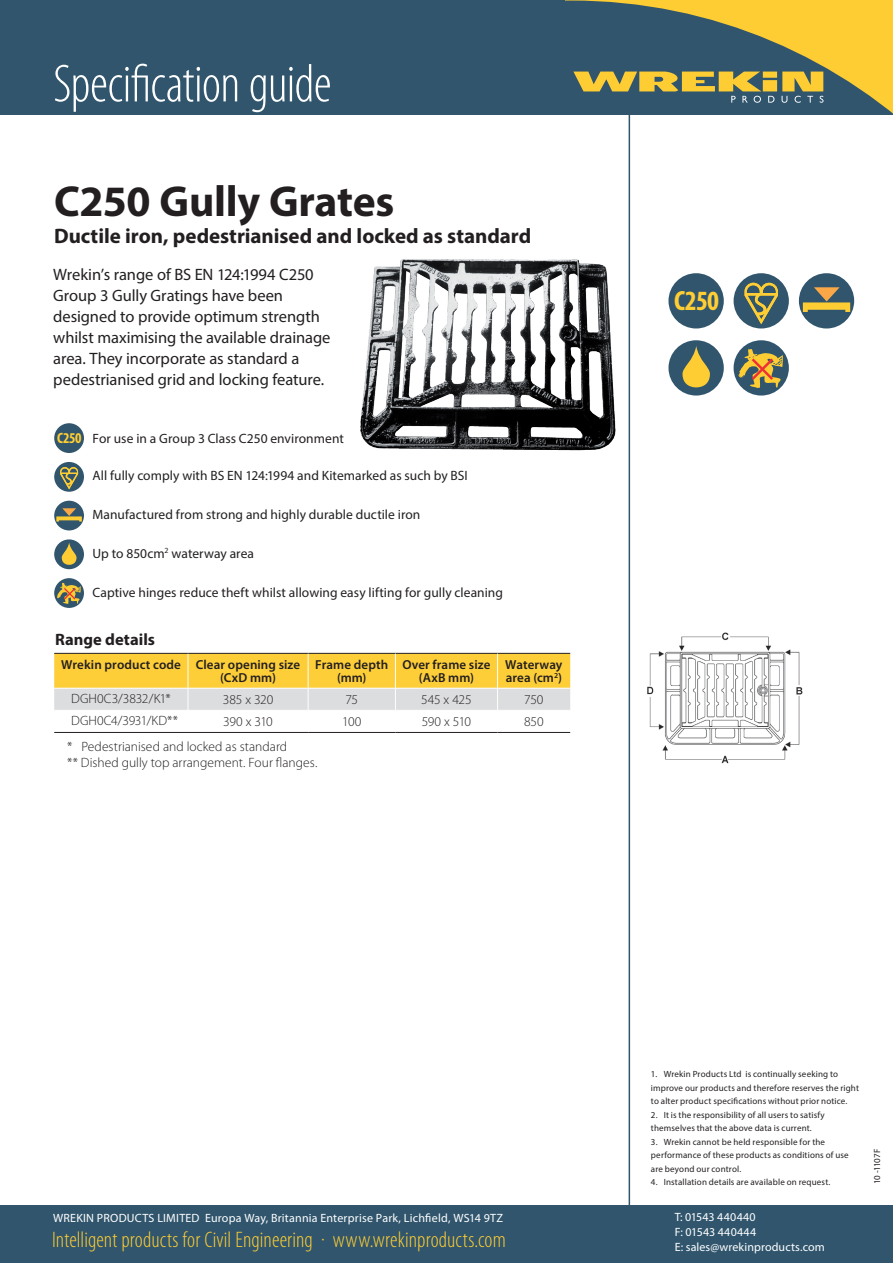
<style>
.page{position:relative;width:893px;height:1263px;background:#fff}
.page>*{position:absolute;margin:0;border:0;box-sizing:border-box;transform-origin:0 0}
.t1{font:300 condensed 54px "Myriad Pro";letter-spacing:-.01em;color:#fff}
.t2{font:700 43.5px "Myriad Pro";letter-spacing:-.01em;color:#231f20}
.t3{font:700 condensed 27.9px "Myriad Pro";color:#ffce34}
.t4{font:300 condensed 22.5px "Myriad Pro";letter-spacing:.005em;color:#fecd33}
.t5{font:700 21px "Myriad Pro";color:#231f20}
.t6{font:16.5px/21px "Myriad Pro";letter-spacing:-.005em;color:#231f20}
.t7{font:700 16.5px "Myriad Pro";color:#231f20}
.t8{font:700 condensed 15px "Myriad Pro";color:#ffce34}
.Bullet_points{font:13.5px "Myriad Pro";color:#231f20}
.Table_contents_centr{font:300 13.5px "Myriad Pro";color:#231f20}
.Table_contents_left{font:300 13.5px "Myriad Pro";color:#231f20}
.Table_header{font:600 13.05px/13px "Myriad Pro";letter-spacing:.005em;color:#231f20;text-align:center}
.t9{font:12px/15px "Myriad Pro";letter-spacing:.015em;color:#fff}
.t10{font:9px/13.5px "Myriad Pro";letter-spacing:.015em;color:#231f20}
</style>
<div class="page">
<svg style="left:564px;top:0;width:329px;height:115px;background:#838655"></svg>
<div style="left:0;top:0;width:564px;height:115px;background:#30556d"></div>
<div style="left:0;top:1205px;width:893px;height:58px;background:#30556d"></div>
<hr style="left:629px;top:111px;width:1px;height:1114px;background:#30556d">
<div style="left:54px;top:501px;width:30px;height:29px;background:#30556d;border-radius:50%"></div>
<svg style="left:56px;top:508px;width:26px;height:13px"></svg>
<div style="left:54px;top:462px;width:30px;height:30px;background:#30556d;border-radius:50%"></div>
<svg style="left:60px;top:467px;width:18px;height:22px"></svg>
<div style="left:54px;top:423px;width:30px;height:30px;background:#30556d;border-radius:50%"></div>
<div style="left:54px;top:539px;width:30px;height:30px;background:#30556d;border-radius:50%"></div>
<svg style="left:62px;top:542px;width:15px;height:23px"></svg>
<svg style="left:54px;top:578px;width:30px;height:30px"></svg>
<svg style="left:57px;top:583px;width:24px;height:21px"></svg>
<div style="left:734px;top:273px;width:55px;height:55px;background:#30556d;border-radius:50%"></div>
<svg style="left:744px;top:283px;width:34px;height:41px"></svg>
<div style="left:668px;top:273px;width:56px;height:55px;background:#30556d;border-radius:50%"></div>
<div style="left:799px;top:273px;width:55px;height:55px;background:#30556d;border-radius:50%"></div>
<svg style="left:803px;top:287px;width:47px;height:25px"></svg>
<div style="left:668px;top:340px;width:56px;height:56px;background:#30556d;border-radius:50%"></div>
<svg style="left:682px;top:346px;width:28px;height:41px"></svg>
<div style="left:734px;top:340px;width:55px;height:56px;background:#30556d;border-radius:50%"></div>
<svg style="left:739px;top:349px;width:44px;height:39px"></svg>
<img style="left:360px;top:240px;width:271px;height:226px">
<svg style="left:54px;top:653px;width:516px;height:79px"></svg>
<hr style="left:54px;top:732px;width:134px;height:1px;background:#231f20">
<hr style="left:188px;top:732px;width:120px;height:1px;background:#231f20">
<hr style="left:308px;top:732px;width:87px;height:1px;background:#231f20">
<hr style="left:395px;top:732px;width:103px;height:1px;background:#231f20">
<hr style="left:498px;top:732px;width:72px;height:1px;background:#231f20">
<img style="left:647px;top:632px;width:156px;height:132px">
<h1 class="t1" style="left:53px;top:55px;width:280px">Specification guide</h1>
<p class="t2" style="left:54px;top:173px;width:342px">C250 Gully Grates</p>
<p class="t5" style="left:54px;top:222px;width:479px">Ductile iron, pedestrianised and locked as standard</p>
<p class="t6" style="left:53px;top:264px;width:279px">Wrekin’s range of BS EN 124:1994 C250<br>Group 3 Gully Gratings have been designed to provide optimum strength whilst maximising the available drainage area. They incorporate as standard a pedestrianised grid and locking feature.</p>
<p class="t8" style="left:57px;top:429px;width:26px">C250</p>
<p class="Bullet_points" style="left:93px;top:430px;width:253px">For use in a Group 3 Class C250 environment</p>
<p class="Bullet_points" style="left:93px;top:467px;width:377px">All fully comply with BS EN 124:1994 and Kitemarked as such by BSI</p>
<p class="Bullet_points" style="left:93px;top:506px;width:329px">Manufactured from strong and highly durable ductile iron</p>
<p class="Bullet_points" style="left:93px;top:545px;width:163px">Up to 850cm<sup>2</sup> waterway area</p>
<p class="Bullet_points" style="left:93px;top:584px;width:412px">Captive hinges reduce theft whilst allowing easy lifting for gully cleaning</p>
<p class="t7" style="left:55px;top:629px;width:101px">Range details</p>
<p class="Table_header" style="left:61px;top:658px;width:121px">Wrekin product code</p>
<p class="Table_header" style="left:196px;top:658px;width:106px">Clear opening size (CxD mm)</p>
<p class="Table_header" style="left:315px;top:658px;width:74px">Frame depth (mm)</p>
<p class="Table_header" style="left:402px;top:658px;width:90px">Over frame size (AxB mm)</p>
<p class="Table_header" style="left:505px;top:658px;width:59px">Waterway</p>
<p class="Table_header" style="left:506px;top:671px;width:58px">area (cm<sup>2</sup>)</p>
<p class="Table_contents_left" style="left:71px;top:691px;width:101px">DGH0C3/3832/K1*</p>
<p class="Table_contents_centr" style="left:223px;top:692px;width:52px">385 x 320</p>
<p class="Table_contents_centr" style="left:345px;top:692px;width:14px">75</p>
<p class="Table_contents_centr" style="left:421px;top:692px;width:52px">545 x 425</p>
<p class="Table_contents_centr" style="left:524px;top:692px;width:21px">750</p>
<p class="Table_contents_left" style="left:71px;top:713px;width:108px">DGH0C4/3931/KD**</p>
<p class="Table_contents_centr" style="left:223px;top:714px;width:51px">390 x 310</p>
<p class="Table_contents_centr" style="left:342px;top:714px;width:21px">100</p>
<p class="Table_contents_centr" style="left:422px;top:714px;width:51px">590 x 510</p>
<p class="Table_contents_centr" style="left:524px;top:714px;width:21px">850</p>
<p class="Table_contents_centr" style="left:67px;top:739px;width:221px">* Pedestrianised and locked as standard</p>
<p class="Table_contents_centr" style="left:67px;top:755px;width:252px">** Dished gully top arrangement. Four flanges.</p>
<p class="t3" style="left:674px;top:283px;width:46px">C250</p>
<h3 class="t9" style="left:53px;top:1210px;width:451px">WREKIN PRODUCTS LIMITED Europa Way, Britannia Enterprise Park, Lichfield, WS14 9TZ</h3>
<h3 class="t4" style="left:52px;top:1228px;width:455px">Intelligent products for Civil Engineering · www.wrekinproducts.com</h3>
<p class="t10" style="left:651px;top:1067px;width:210px">1. Wrekin Products Ltd is continually seeking to improve our products and therefore reserves the right to alter product specifications without prior notice.</p>
<p class="t10" style="left:651px;top:1108px;width:175px">2. It is the responsibility of all users to satisfy themselves that the above data is current.</p>
<p class="t10" style="left:651px;top:1135px;width:199px">3. Wrekin cannot be held responsible for the performance of these products as conditions of use are beyond our control.</p>
<p class="t10" style="left:651px;top:1175px;width:181px">4. Installation details are available on request.</p>
<h3 class="t9" style="left:675px;top:1209px;width:152px">T: 01543 440440<br>F: 01543 440444<br>E: sales@wrekinproducts.com</h3>
<p class="t10" style="left:870px;top:1184px;width:37px;rotate:-90deg">10 -1107F</p>
</div>
